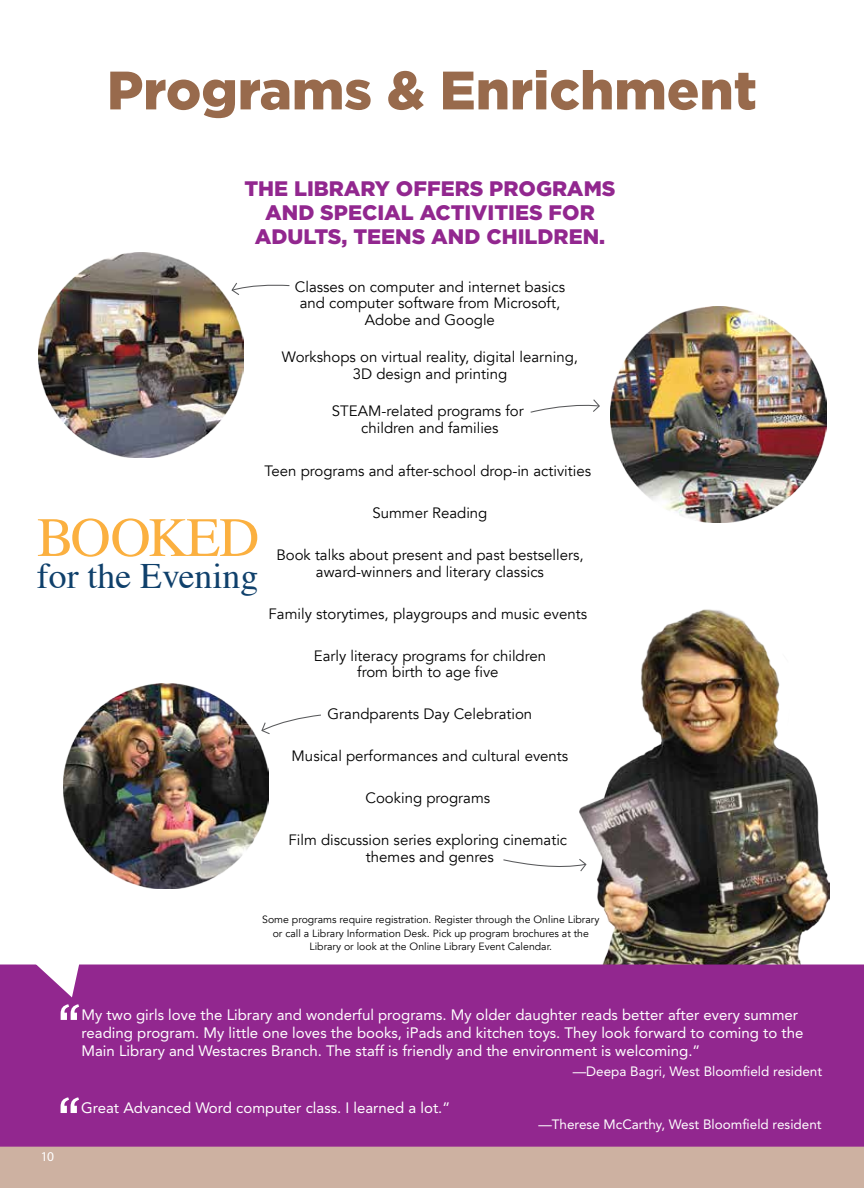
<style>
.page{position:relative;width:864px;height:1188px;background:#fff}
.page>*{position:absolute;margin:0;border:0;box-sizing:border-box;transform-origin:0 0}
.t1{font:69px "Gotham";color:#fff}
.t2{font:55.5px "Times";letter-spacing:-.04em;color:#fbb040}
.t3{font:900 54px "Gotham";color:#986a4c}
.t4{font:35.7px "Times";color:#0f406b}
.t5{font:900 21px/24px "Gotham";color:#92278f;text-align:center}
.t6{font:15px/16.5px "Avenir";color:#000;text-align:center}
.t7{font:15px/18px "Avenir";color:#fff}
.t8{font:13.5px "Avenir";color:#fff}
.t9{font:13.5px "Myriad Pro";color:#fff}
.t10{font:10.5px/13.5px "Avenir";color:#000;text-align:center}
</style>
<div class="page">
<img style="left:579px;top:609px;width:251px;height:356px">
<img style="left:64px;top:683px;width:205px;height:205px">
<svg style="left:243px;top:284px;width:47px;height:5px"></svg>
<svg style="left:530px;top:399px;width:70px;height:14px"></svg>
<svg style="left:503px;top:858px;width:84px;height:15px"></svg>
<svg style="left:261px;top:714px;width:60px;height:21px"></svg>
<div style="left:0;top:1134px;width:864px;height:54px;background:#cdb1a1"></div>
<div style="left:0;top:965px;width:864px;height:182px;background:#92278f"></div>
<svg style="left:3px;top:964px;width:87px;height:33px"></svg>
<img style="left:38px;top:252px;width:205px;height:206px">
<img style="left:610px;top:307px;width:216px;height:216px">
<h3 class="t3" style="left:107px;top:53px;width:652px">Programs &amp; Enrichment</h3>
<h3 class="t5" style="left:244px;top:176px;width:373px">THE LIBRARY OFFERS PROGRAMS<br>AND SPECIAL ACTIVITIES FOR<br>ADULTS, TEENS AND CHILDREN.</h3>
<p class="t6" style="left:295px;top:279px;width:272px">Classes on computer and internet basics and computer software from Microsoft,<br>Adobe and Google</p>
<p class="t6" style="left:282px;top:349px;width:298px">Workshops on virtual reality, digital learning,<br>3D design and printing</p>
<p class="t6" style="left:332px;top:403px;width:193px">STEAM-related programs for children and families</p>
<p class="t6" style="left:265px;top:463px;width:328px">Teen programs and after-school drop-in activities</p>
<p class="t6" style="left:372px;top:505px;width:117px">Summer Reading</p>
<p class="t6" style="left:276px;top:547px;width:309px">Book talks about present and past bestsellers, award-winners and literary classics</p>
<p class="t6" style="left:269px;top:606px;width:320px">Family storytimes, playgroups and music events</p>
<p class="t6" style="left:314px;top:648px;width:234px">Early literacy programs for children from birth to age five</p>
<p class="t6" style="left:328px;top:706px;width:206px">Grandparents Day Celebration</p>
<p class="t6" style="left:292px;top:748px;width:278px">Musical performances and cultural events</p>
<p class="t6" style="left:366px;top:790px;width:126px">Cooking programs</p>
<p class="t6" style="left:289px;top:832px;width:280px">Film discussion series exploring cinematic themes and genres</p>
<h2 class="t2" style="left:37px;top:485px;width:224px">BOOKED</h2>
<h3 class="t4" style="left:37px;top:543px;width:223px">for the Evening</h3>
<p class="t10" style="left:262px;top:913px;width:339px">Some programs require registration. Register through the Online Library or call a Library Information Desk. Pick up program brochures at the<br>Library or look at the Online Library Event Calendar.</p>
<h1 class="t1" style="left:82px;top:1081px;width:28px;rotate:-180deg">,,</h1>
<p class="t7" style="left:82px;top:1006px;width:723px">My two girls love the Library and wonderful programs. My older daughter reads better after every summer reading program. My little one loves the books, iPads and kitchen toys. They look forward to coming to the<br>Main Library and Westacres Branch. The staff is friendly and the environment is welcoming.”</p>
<p class="t8" style="left:573px;top:1063px;width:251px">—Deepa Bagri, West Bloomfield resident</p>
<h1 class="t1" style="left:82px;top:1174px;width:28px;rotate:-180deg">,,</h1>
<p class="t7" style="left:81px;top:1099px;width:371px">Great Advanced Word computer class. I learned a lot.”</p>
<p class="t9" style="left:41px;top:1148px;width:15px">10</p>
<p class="t8" style="left:538px;top:1117px;width:285px">—Therese McCarthy, West Bloomfield resident</p>
</div>
